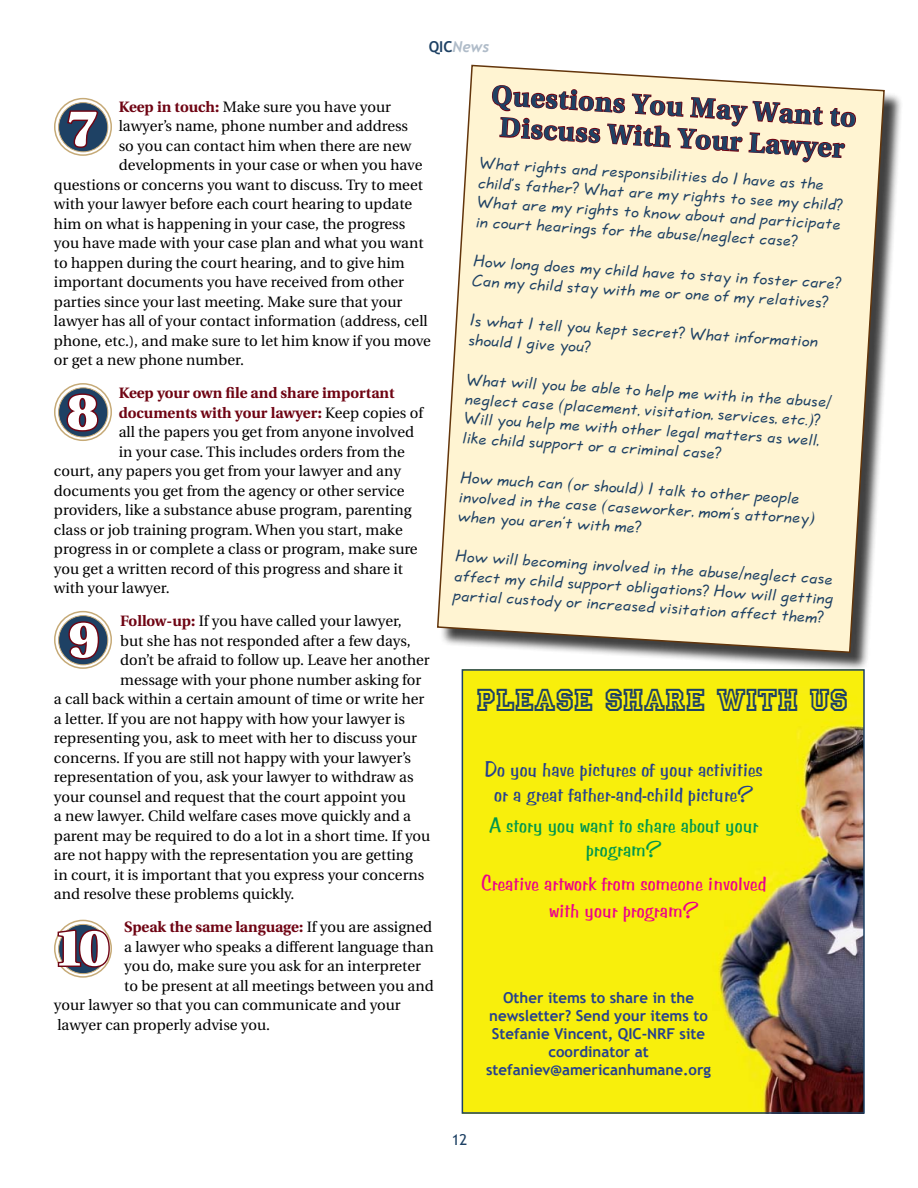
<style>
.page{position:relative;width:918px;height:1188px;background:#fff}
.page>*{position:absolute;margin:0;border:0;box-sizing:border-box;transform-origin:0 0}
.t1{font:900 51px "Utopia";color:#fff}
.t2{font:33px "Princetown LET";color:#1e4164}
.t3{font:700 27px/31.5px "Utopia";color:#1e4164;text-align:center}
.t4{font:21px/25.2px "Simpson Normal";color:#25408f;text-align:center}
.t5{font:21px/27px "Simpson Normal";color:#ec008c;text-align:center}
.t6{font:21px/24px "Simpson Normal";color:#00964d;text-align:center}
.t7{font:18px/19.5px "Short Hand Normal";color:#1e4164}
.t8{font:15px "Utopia";color:#000}
.t9{font:700 15px/18px "Trebuchet MS";color:#25408f;text-align:center}
.t10{font:700 15px "Utopia";color:#6f0413}
.t11{font:italic 700 15px "Trebuchet";color:#b0bcc9}
.t12{font:15px "Trebuchet MS";color:#1e4164}
.s1{font-family:"Trebuchet MS";font-style:normal;color:#1e4164}
.s2{font-weight:700;color:#6f0413}
.s3{font-weight:400;color:#000}
</style>
<div class="page">
<div style="left:439px;top:67px;width:464px;height:604px;background:#000;opacity:.75"></div>
<svg style="left:437px;top:64px;width:449px;height:590px;background:#f5ebcd"></svg>
<svg style="left:55px;top:612px;width:56px;height:56px"></svg>
<div style="left:54px;top:611px;width:58px;height:58px;border:2px solid #c6aa77;border-radius:50%"></div>
<div style="left:59px;top:616px;width:49px;height:49px;background:#1e4164;border-radius:50%"></div>
<div style="left:58px;top:615px;width:50px;height:50px;border:1px solid #c6aa77;border-radius:50%"></div>
<svg style="left:67px;top:620px;width:34px;height:41px"></svg>
<svg style="left:55px;top:920px;width:56px;height:57px"></svg>
<div style="left:54px;top:920px;width:58px;height:58px;border:2px solid #c6aa77;border-radius:50%"></div>
<svg style="left:59px;top:924px;width:49px;height:50px"></svg>
<div style="left:58px;top:924px;width:50px;height:50px;border:1px solid #c6aa77;border-radius:50%"></div>
<svg style="left:56px;top:928px;width:55px;height:41px;background:#5d4659"></svg>
<svg style="left:491px;top:64px;width:366px;height:131px;background:#edd9bf"></svg>
<img style="left:465px;top:672px;width:397px;height:439px">
<div style="left:462px;top:669px;width:403px;height:445px;border:2px solid #1e4164"></div>
<svg style="left:55px;top:99px;width:56px;height:56px"></svg>
<div style="left:54px;top:98px;width:58px;height:58px;border:2px solid #c6aa77;border-radius:50%"></div>
<div style="left:59px;top:103px;width:49px;height:49px;background:#1e4164;border-radius:50%"></div>
<div style="left:58px;top:102px;width:50px;height:50px;border:1px solid #c6aa77;border-radius:50%"></div>
<svg style="left:65px;top:108px;width:35px;height:41px"></svg>
<svg style="left:55px;top:384px;width:56px;height:56px"></svg>
<div style="left:54px;top:383px;width:58px;height:58px;border:2px solid #c6aa77;border-radius:50%"></div>
<div style="left:59px;top:388px;width:49px;height:49px;background:#1e4164;border-radius:50%"></div>
<div style="left:58px;top:387px;width:50px;height:50px;border:1px solid #c6aa77;border-radius:50%"></div>
<svg style="left:65px;top:392px;width:35px;height:41px"></svg>
<p class="t11" style="left:429px;top:37px;width:62px"><span class="s1">QIC</span>News</p>
<p class="t8" style="left:119px;top:98px;width:274px"><span class="s2">Keep in touch:</span> Make sure you have your</p>
<p class="t8" style="left:119px;top:118px;width:291px">lawyer’s name, phone number and address</p>
<p class="t8" style="left:119px;top:137px;width:294px">so you can contact him when there are new</p>
<p class="t8" style="left:119px;top:157px;width:305px">developments in your case or when you have</p>
<p class="t8" style="left:54px;top:176px;width:370px">questions or concerns you want to discuss. Try to meet</p>
<p class="t8" style="left:54px;top:196px;width:360px">with your lawyer before each court hearing to update</p>
<p class="t8" style="left:54px;top:215px;width:353px">him on what is happening in your case, the progress</p>
<p class="t8" style="left:54px;top:235px;width:371px">you have made with your case plan and what you want</p>
<p class="t8" style="left:54px;top:254px;width:352px">to happen during the court hearing, and to give him</p>
<p class="t8" style="left:54px;top:274px;width:352px">important documents you have received from other</p>
<p class="t8" style="left:54px;top:293px;width:350px">parties since your last meeting. Make sure that your</p>
<p class="t8" style="left:54px;top:313px;width:375px">lawyer has all of your contact information (address, cell</p>
<p class="t8" style="left:54px;top:332px;width:378px">phone, etc.), and make sure to let him know if you move</p>
<p class="t8" style="left:54px;top:352px;width:192px">or get a new phone number.</p>
<p class="t10" style="left:119px;top:385px;width:277px">Keep your own file and share important</p>
<p class="t10" style="left:119px;top:404px;width:306px">documents with your lawyer: <span class="s3">Keep copies of</span></p>
<p class="t8" style="left:119px;top:424px;width:297px">all the papers you get from anyone involved</p>
<p class="t8" style="left:119px;top:443px;width:288px">in your case. This includes orders from the</p>
<p class="t8" style="left:54px;top:463px;width:348px">court, any papers you get from your lawyer and any</p>
<p class="t8" style="left:54px;top:482px;width:352px">documents you get from the agency or other service</p>
<p class="t8" style="left:54px;top:502px;width:359px">providers, like a substance abuse program, parenting</p>
<p class="t8" style="left:54px;top:521px;width:350px">class or job training program. When you start, make</p>
<p class="t8" style="left:54px;top:541px;width:365px">progress in or complete a class or program, make sure</p>
<p class="t8" style="left:54px;top:560px;width:351px">you get a written record of this progress and share it</p>
<p class="t8" style="left:54px;top:580px;width:117px">with your lawyer.</p>
<p class="t8" style="left:120px;top:613px;width:283px"><span class="s2">Follow-up:</span> If you have called your lawyer,</p>
<p class="t8" style="left:120px;top:632px;width:292px">but she has not responded after a few days,</p>
<p class="t8" style="left:120px;top:652px;width:311px">don’t be afraid to follow up. Leave her another</p>
<p class="t8" style="left:120px;top:671px;width:303px">message with your phone number asking for</p>
<p class="t8" style="left:54px;top:691px;width:372px">a call back within a certain amount of time or write her</p>
<p class="t8" style="left:54px;top:710px;width:353px">a letter. If you are not happy with how your lawyer is</p>
<p class="t8" style="left:54px;top:730px;width:365px">representing you, ask to meet with her to discuss your</p>
<p class="t8" style="left:54px;top:749px;width:359px">concerns. If you are still not happy with your lawyer’s</p>
<p class="t8" style="left:54px;top:769px;width:361px">representation of you, ask your lawyer to withdraw as</p>
<p class="t8" style="left:54px;top:788px;width:354px">your counsel and request that the court appoint you</p>
<p class="t8" style="left:54px;top:808px;width:359px">a new lawyer. Child welfare cases move quickly and a</p>
<p class="t8" style="left:54px;top:827px;width:378px">parent may be required to do a lot in a short time. If you</p>
<p class="t8" style="left:54px;top:847px;width:360px">are not happy with the representation you are getting</p>
<p class="t8" style="left:54px;top:866px;width:372px">in court, it is important that you express your concerns</p>
<p class="t8" style="left:54px;top:886px;width:242px">and resolve these problems quickly.</p>
<p class="t10" style="left:124px;top:919px;width:309px">Speak the same language: <span class="s3">If you are assigned</span></p>
<p class="t8" style="left:124px;top:938px;width:311px">a lawyer who speaks a different language than</p>
<p class="t8" style="left:124px;top:958px;width:298px">you do, make sure you ask for an interpreter</p>
<p class="t8" style="left:124px;top:977px;width:311px">to be present at all meetings between you and</p>
<p class="t8" style="left:54px;top:997px;width:348px">your lawyer so that you can communicate and your</p>
<p class="t8" style="left:57px;top:1016px;width:214px">lawyer can properly advise you.</p>
<p class="t1" style="left:67px;top:99px;width:32px">7</p>
<p class="t1" style="left:67px;top:383px;width:32px">8</p>
<p class="t1" style="left:69px;top:611px;width:32px">9</p>
<p class="t1" style="left:54px;top:919px;width:57px">10</p>
<p class="t3" style="left:493px;top:78px;width:367px;rotate:4deg">Questions You May Want to<br>Discuss With Your Lawyer</p>
<p class="t7" style="left:480px;top:152px;width:367px;rotate:4deg">What rights and responsibilities do I have as the child’s father? What are my rights to see my child?<br>What are my rights to know about and participate in court hearings for the abuse/neglect case?</p>
<p class="t7" style="left:474px;top:250px;width:370px;rotate:4deg">How long does my child have to stay in foster care?<br>Can my child stay with me or one of my relatives?</p>
<p class="t7" style="left:471px;top:308px;width:350px;line-height:20.5px;rotate:4deg">Is what I tell you kept secret? What information should I give you?</p>
<p class="t7" style="left:467px;top:368px;width:367px;rotate:4deg">What will you be able to help me with in the abuse/ neglect case (placement, visitation, services, etc.)?<br>Will you help me with other legal matters as well, like child support or a criminal case?</p>
<p class="t7" style="left:461px;top:466px;width:358px;rotate:4deg">How much can (or should) I talk to other people involved in the case (caseworker, mom’s attorney) when you aren’t with me?</p>
<p class="t7" style="left:456px;top:545px;width:382px;text-align:justify;rotate:4deg">How will becoming involved in the abuse/neglect case affect my child support obligations? How will getting partial custody or increased visitation affect them?</p>
<p class="t2" style="left:476px;top:681px;width:373px">PLEASE SHARE WITH US</p>
<p class="t4" style="left:484px;top:756px;width:280px">Do you have pictures of your activities or a great father-and-child picture?</p>
<p class="t6" style="left:489px;top:813px;width:271px">A story you want to share about your program?</p>
<p class="t5" style="left:481px;top:869px;width:287px">Creative artwork from someone involved with your program?</p>
<p class="t9" style="left:486px;top:988px;width:226px">Other items to share in the newsletter? Send your items to<br>Stefanie Vincent, QIC-NRF site coordinator at stefaniev@americanhumane.org</p>
<p class="t12" style="left:452px;top:1131px;width:17px">12</p>
</div>
